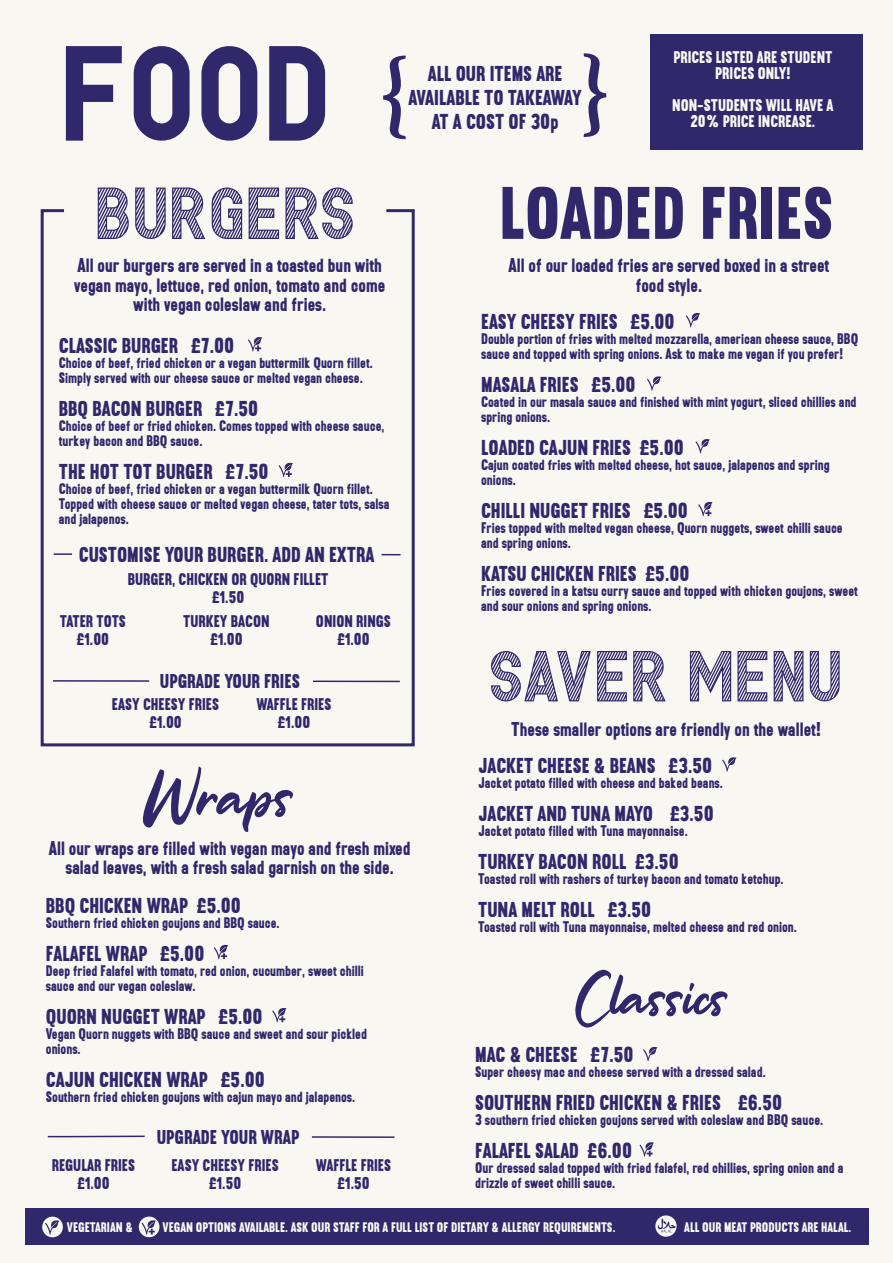
<style>
.page{position:relative;width:893px;height:1263px;background:#f9f7f2}
.page>*{position:absolute;margin:0;border:0;box-sizing:border-box;transform-origin:0 0}
.t1{font:135px "Hikou";color:#30286b}
.t2{font:21px/24px "Brotherton";color:#30286b;text-align:center}
.t3{font:19.5px/19.5px "Brotherton";color:#30286b;text-align:center}
.t4{font:16.5px/18px "Brotherton";color:#30286b;text-align:center}
.t5{font:16.5px/16.5px "Brotherton";color:#f9f7f2;text-align:center}
.t6{font:15px/15px "Brotherton";color:#30286b}
.t7{font:13.5px "Brotherton";color:#f9f7f2}
</style>
<div class="page">
<svg style="left:98px;top:188px;width:30px;height:20px"></svg>
<svg style="left:135px;top:188px;width:31px;height:20px"></svg>
<svg style="left:172px;top:188px;width:32px;height:20px"></svg>
<svg style="left:212px;top:188px;width:30px;height:20px"></svg>
<svg style="left:249px;top:188px;width:30px;height:20px"></svg>
<svg style="left:285px;top:188px;width:68px;height:20px"></svg>
<svg style="left:40px;top:208px;width:375px;height:539px"></svg>
<svg style="left:143px;top:766px;width:150px;height:66px"></svg>
<svg style="left:503px;top:187px;width:119px;height:52px"></svg>
<svg style="left:628px;top:187px;width:21px;height:52px"></svg>
<svg style="left:655px;top:187px;width:28px;height:52px"></svg>
<svg style="left:703px;top:187px;width:21px;height:52px"></svg>
<svg style="left:730px;top:187px;width:27px;height:52px"></svg>
<div style="left:762px;top:187px;width:10px;height:52px;background:#30286b"></div>
<svg style="left:779px;top:187px;width:52px;height:52px"></svg>
<svg style="left:491px;top:651px;width:100px;height:50px"></svg>
<svg style="left:597px;top:651px;width:30px;height:50px"></svg>
<svg style="left:633px;top:651px;width:33px;height:50px"></svg>
<svg style="left:690px;top:651px;width:41px;height:50px"></svg>
<svg style="left:737px;top:651px;width:30px;height:50px"></svg>
<svg style="left:774px;top:651px;width:29px;height:50px"></svg>
<svg style="left:810px;top:651px;width:30px;height:50px"></svg>
<svg style="left:575px;top:969px;width:153px;height:59px"></svg>
<svg style="left:382px;top:554px;width:19px;height:1px"></svg>
<svg style="left:54px;top:553px;width:18px;height:2px"></svg>
<svg style="left:311px;top:680px;width:90px;height:3px"></svg>
<svg style="left:52px;top:679px;width:99px;height:3px"></svg>
<svg style="left:311px;top:1136px;width:84px;height:2px"></svg>
<svg style="left:47px;top:1135px;width:98px;height:3px"></svg>
<svg style="left:383px;top:56px;width:23px;height:83px"></svg>
<svg style="left:584px;top:53px;width:22px;height:84px"></svg>
<div style="left:650px;top:34px;width:213px;height:116px;background:#30286b"></div>
<div style="left:26px;top:1209px;width:843px;height:36px;background:#30286b"></div>
<div style="left:139px;top:1216px;width:20px;height:21px;background:#f9f7f2;border-radius:50%"></div>
<svg style="left:142px;top:1220px;width:14px;height:15px"></svg>
<svg style="left:42px;top:1216px;width:21px;height:21px"></svg>
<svg style="left:45px;top:1220px;width:14px;height:15px"></svg>
<svg style="left:655px;top:1215px;width:22px;height:22px"></svg>
<svg style="left:658px;top:1218px;width:18px;height:14px"></svg>
<svg style="left:248px;top:337px;width:14px;height:14px"></svg>
<svg style="left:279px;top:463px;width:14px;height:14px"></svg>
<svg style="left:214px;top:945px;width:14px;height:14px"></svg>
<svg style="left:272px;top:1008px;width:15px;height:14px"></svg>
<svg style="left:647px;top:376px;width:14px;height:15px"></svg>
<svg style="left:686px;top:313px;width:14px;height:14px"></svg>
<svg style="left:695px;top:439px;width:15px;height:14px"></svg>
<svg style="left:698px;top:502px;width:15px;height:14px"></svg>
<svg style="left:722px;top:757px;width:14px;height:15px"></svg>
<svg style="left:643px;top:1047px;width:14px;height:14px"></svg>
<svg style="left:639px;top:1142px;width:15px;height:15px"></svg>
<h1 class="t1" style="left:60px;top:5px;width:273px">FOOD</h1>
<h2 class="t2" style="left:409px;top:62px;width:175px">ALL OUR ITEMS ARE<br>AVAILABLE TO TAKEAWAY<br>AT A COST OF 30p</h2>
<p class="t5" style="left:673px;top:49px;width:161px">PRICES LISTED ARE STUDENT<br>PRICES ONLY!</p>
<p class="t5" style="left:672px;top:97px;width:163px">NON-STUDENTS WILL HAVE A<br>20% PRICE INCREASE.</p>
<h3 class="t3" style="left:74px;top:256px;width:313px">All our burgers are served in a toasted bun with vegan mayo, lettuce, red onion, tomato and come with vegan coleslaw and fries.</h3>
<h2 class="t2" style="left:59px;top:334px;width:177px">CLASSIC BURGER £7.00</h2>
<p class="t6" style="left:59px;top:355px;width:316px">Choice of beef, fried chicken or a vegan buttermilk Quorn fillet.<br>Simply served with our cheese sauce or melted vegan cheese.</p>
<h2 class="t2" style="left:59px;top:397px;width:201px">BBQ BACON BURGER £7.50</h2>
<p class="t6" style="left:59px;top:418px;width:327px">Choice of beef or fried chicken. Comes topped with cheese sauce, turkey bacon and BBQ sauce.</p>
<h2 class="t2" style="left:59px;top:460px;width:211px">THE HOT TOT BURGER £7.50</h2>
<p class="t6" style="left:59px;top:481px;width:332px">Choice of beef, fried chicken or a vegan buttermilk Quorn fillet.<br>Topped with cheese sauce or melted vegan cheese, tater tots, salsa and jalapenos.</p>
<h2 class="t2" style="left:79px;top:544px;width:297px">CUSTOMISE YOUR BURGER. ADD AN EXTRA</h2>
<p class="t4" style="left:128px;top:570px;width:202px">BURGER, CHICKEN OR QUORN FILLET £1.50</p>
<p class="t4" style="left:183px;top:612px;width:88px">TURKEY BACON £1.00</p>
<p class="t4" style="left:60px;top:612px;width:67px">TATER TOTS £1.00</p>
<p class="t4" style="left:316px;top:612px;width:76px">ONION RINGS £1.00</p>
<h3 class="t3" style="left:509px;top:256px;width:322px">All of our loaded fries are served boxed in a street food style.</h3>
<h2 class="t2" style="left:481px;top:310px;width:195px">EASY CHEESY FRIES £5.00</h2>
<p class="t6" style="left:481px;top:332px;width:379px">Double portion of fries with melted mozzarella, american cheese sauce, BBQ sauce and topped with spring onions. Ask to make me vegan if you prefer!</p>
<h2 class="t2" style="left:481px;top:373px;width:156px">MASALA FRIES £5.00</h2>
<p class="t6" style="left:481px;top:395px;width:377px">Coated in our masala sauce and finished with mint yogurt, sliced chillies and spring onions.</p>
<h2 class="t2" style="left:481px;top:436px;width:204px">LOADED CAJUN FRIES £5.00</h2>
<p class="t6" style="left:481px;top:458px;width:350px">Cajun coated fries with melted cheese, hot sauce, jalapenos and spring onions.</p>
<h2 class="t2" style="left:481px;top:499px;width:208px">CHILLI NUGGET FRIES £5.00</h2>
<p class="t6" style="left:481px;top:521px;width:363px">Fries topped with melted vegan cheese, Quorn nuggets, sweet chilli sauce and spring onions.</p>
<h2 class="t2" style="left:481px;top:562px;width:210px">KATSU CHICKEN FRIES £5.00</h2>
<p class="t6" style="left:481px;top:584px;width:378px">Fries covered in a katsu curry sauce and topped with chicken goujons, sweet and sour onions and spring onions.</p>
<h3 class="t3" style="left:160px;top:672px;width:142px">UPGRADE YOUR FRIES</h3>
<p class="t4" style="left:256px;top:695px;width:77px">WAFFLE FRIES £1.00</p>
<p class="t4" style="left:112px;top:695px;width:109px">EASY CHEESY FRIES £1.00</p>
<h3 class="t3" style="left:49px;top:839px;width:363px">All our wraps are filled with vegan mayo and fresh mixed salad leaves, with a fresh salad garnish on the side.</h3>
<h2 class="t2" style="left:46px;top:894px;width:197px">BBQ CHICKEN WRAP £5.00</h2>
<p class="t6" style="left:46px;top:916px;width:235px">Southern fried chicken goujons and BBQ sauce.</p>
<h2 class="t2" style="left:46px;top:942px;width:160px">FALAFEL WRAP £5.00</h2>
<p class="t6" style="left:46px;top:964px;width:319px">Deep fried Falafel with tomato, red onion, cucumber, sweet chilli sauce and our vegan coleslaw.</p>
<h2 class="t2" style="left:46px;top:1005px;width:218px">QUORN NUGGET WRAP £5.00</h2>
<p class="t6" style="left:46px;top:1027px;width:323px">Vegan Quorn nuggets with BBQ sauce and sweet and sour pickled onions.</p>
<h2 class="t2" style="left:46px;top:1068px;width:221px">CAJUN CHICKEN WRAP £5.00</h2>
<p class="t6" style="left:46px;top:1090px;width:311px">Southern fried chicken goujons with cajun mayo and jalapenos.</p>
<h3 class="t3" style="left:157px;top:1128px;width:144px">UPGRADE YOUR WRAP</h3>
<p class="t4" style="left:52px;top:1156px;width:85px">REGULAR FRIES £1.00</p>
<p class="t4" style="left:316px;top:1156px;width:77px">WAFFLE FRIES £1.50</p>
<p class="t4" style="left:171px;top:1156px;width:109px">EASY CHEESY FRIES £1.50</p>
<h3 class="t3" style="left:511px;top:720px;width:311px">These smaller options are friendly on the wallet!</h3>
<h2 class="t2" style="left:478px;top:754px;width:236px">JACKET CHEESE &amp; BEANS £3.50</h2>
<p class="t6" style="left:478px;top:776px;width:246px">Jacket potato filled with cheese and baked beans.</p>
<h2 class="t2" style="left:478px;top:802px;width:237px">JACKET AND TUNA MAYO £3.50</h2>
<p class="t6" style="left:478px;top:824px;width:211px">Jacket potato filled with Tuna mayonnaise.</p>
<h2 class="t2" style="left:478px;top:850px;width:202px">TURKEY BACON ROLL £3.50</h2>
<p class="t6" style="left:478px;top:872px;width:307px">Toasted roll with rashers of turkey bacon and tomato ketchup.</p>
<h2 class="t2" style="left:478px;top:898px;width:175px">TUNA MELT ROLL £3.50</h2>
<p class="t6" style="left:478px;top:920px;width:320px">Toasted roll with Tuna mayonnaise, melted cheese and red onion.</p>
<h2 class="t2" style="left:475px;top:1044px;width:160px">MAC &amp; CHEESE £7.50</h2>
<p class="t6" style="left:475px;top:1065px;width:292px">Super cheesy mac and cheese served with a dressed salad.</p>
<h2 class="t2" style="left:475px;top:1092px;width:309px">SOUTHERN FRIED CHICKEN &amp; FRIES £6.50</h2>
<p class="t6" style="left:475px;top:1113px;width:350px">3 southern fried chicken goujons served with coleslaw and BBQ sauce.</p>
<h2 class="t2" style="left:475px;top:1140px;width:158px">FALAFEL SALAD £6.00</h2>
<p class="t6" style="left:475px;top:1161px;width:370px">Our dressed salad topped with fried falafel, red chillies, spring onion and a drizzle of sweet chilli sauce.</p>
<p class="t7" style="left:67px;top:1220px;width:67px">VEGETARIAN &amp;</p>
<p class="t7" style="left:163px;top:1220px;width:454px">VEGAN OPTIONS AVAILABLE. ASK OUR STAFF FOR A FULL LIST OF DIETARY &amp; ALLERGY REQUIREMENTS.</p>
<p class="t7" style="left:684px;top:1220px;width:169px">ALL OUR MEAT PRODUCTS ARE HALAL.</p>
</div>
